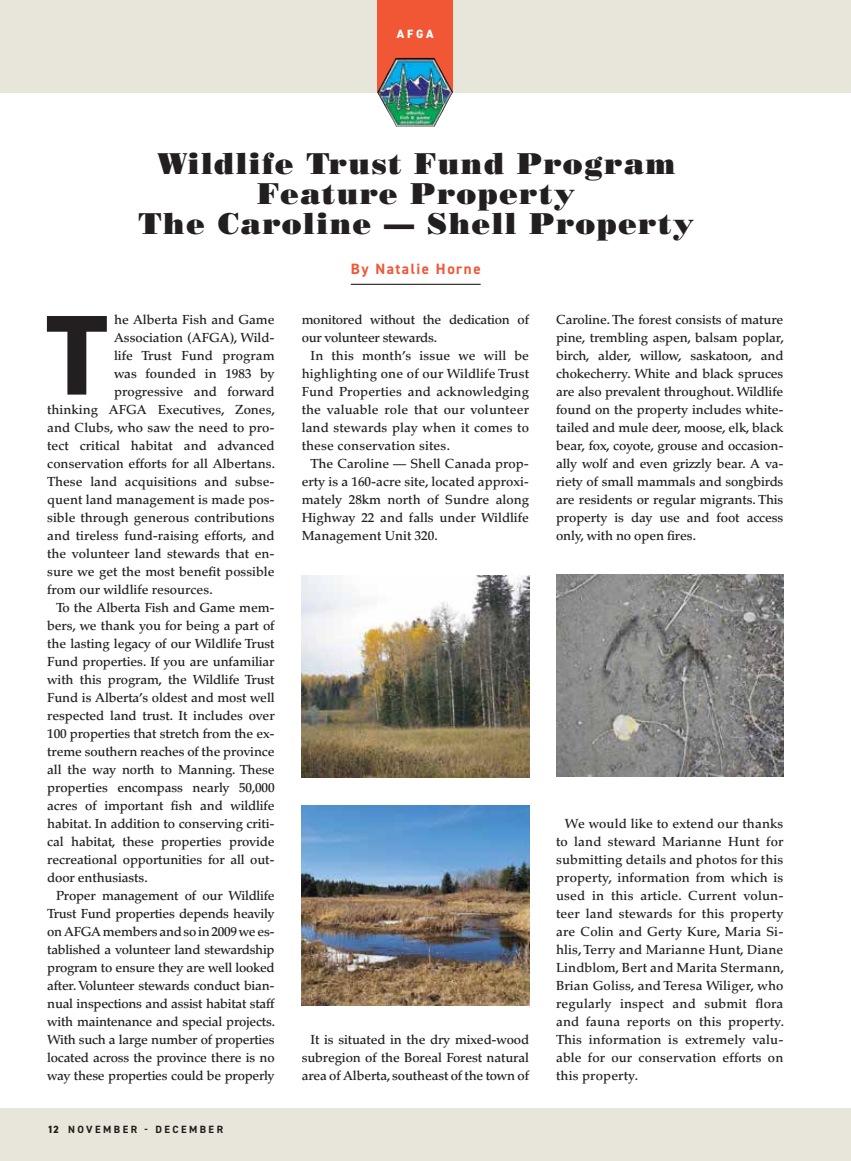
<style>
.page{position:relative;width:851px;height:1161px;background:#fff}
.page>*{position:absolute;margin:0;border:0;box-sizing:border-box;transform-origin:0 0}
.t1{font:800 113.85px "DIN2014";color:#231f20}
.t2{font:30px/30px "Bodoni Std Poster";letter-spacing:.05em;color:#231f20;text-align:center}
.t3{font:700 15px "DIN2014";letter-spacing:.1em;color:#f15635}
.t4{font:500 13.2px/18px "Palatino LT Std";letter-spacing:-.01em;color:#231f20;text-align:justify}
.t5{font:800 12px "DIN2014";color:#fff}
.t6{font:700 10.5px "DIN2014";letter-spacing:.235em;color:#231f20}
.s1{font-weight:800}
</style>
<div class="page">
<div style="left:0;top:1108px;width:850px;height:53px;background:#e8e6db"></div>
<hr style="left:850px;top:1108px;width:1px;height:53px;background:#e8e6db">
<div style="left:0;top:0;width:850px;height:93px;background:#e8e6db"></div>
<hr style="left:850px;top:0;width:1px;height:93px;background:#e8e6db">
<img style="left:377px;top:0;width:76px;height:92px">
<img style="left:377px;top:58px;width:18px;height:58px">
<img style="left:302px;top:575px;width:227px;height:202px">
<img style="left:302px;top:805px;width:227px;height:201px">
<img style="left:556px;top:575px;width:227px;height:202px">
<hr style="left:351px;top:284px;width:129px;height:1px;background:#231f20">
<p class="t5" style="left:397px;top:26px;width:38px">AFGA</p>
<h2 class="t2" style="left:138px;top:148px;width:557px">Wildlife Trust Fund Program<br>Feature Property<br>The Caroline — Shell Property</h2>
<p class="t3" style="left:351px;top:259px;width:131px">By Natalie Horne</p>
<h1 class="t1" style="left:46px;top:280px;width:64px">T</h1>
<p class="t4" style="left:556px;top:311px;width:229px">Caroline. The forest consists of mature pine, trembling aspen, balsam poplar, birch, alder, willow, saskatoon, and chokecherry. White and black spruces are also prevalent throughout. Wildlife found on the property includes white&shy;tailed and mule deer, moose, elk, black bear, fox, coyote, grouse and occasion&shy;ally wolf and even grizzly bear. A va&shy;riety of small mammals and songbirds are residents or regular migrants. This property is day use and foot access only, with no open fires.</p>
<p class="t4" style="left:114px;top:311px;width:162px">he Alberta Fish and Game</p>
<p class="t4" style="left:114px;top:329px;width:162px">Association (AFGA), Wild-</p>
<p class="t4" style="left:114px;top:347px;width:162px">life Trust Fund program</p>
<p class="t4" style="left:114px;top:365px;width:162px">was founded in 1983 by</p>
<p class="t4" style="left:114px;top:383px;width:162px">progressive and forward</p>
<p class="t4" style="left:47px;top:401px;width:229px">thinking AFGA Executives, Zones,</p>
<p class="t4" style="left:47px;top:419px;width:229px">and Clubs, who saw the need to pro-</p>
<p class="t4" style="left:47px;top:437px;width:229px">tect critical habitat and advanced</p>
<p class="t4" style="left:47px;top:455px;width:229px">conservation efforts for all Albertans.</p>
<p class="t4" style="left:47px;top:473px;width:229px">These land acquisitions and subse-</p>
<p class="t4" style="left:47px;top:491px;width:229px">quent land management is made pos-</p>
<p class="t4" style="left:47px;top:509px;width:229px">sible through generous contributions</p>
<p class="t4" style="left:47px;top:527px;width:229px">and tireless fund-raising efforts, and</p>
<p class="t4" style="left:47px;top:545px;width:229px">the volunteer land stewards that en-</p>
<p class="t4" style="left:47px;top:563px;width:229px">sure we get the most benefit possible</p>
<p class="t4" style="left:47px;top:581px;width:167px">from our wildlife resources.</p>
<p class="t4" style="left:56px;top:599px;width:220px">To the Alberta Fish and Game mem-</p>
<p class="t4" style="left:47px;top:617px;width:229px">bers, we thank you for being a part of</p>
<p class="t4" style="left:47px;top:635px;width:229px">the lasting legacy of our Wildlife Trust</p>
<p class="t4" style="left:47px;top:653px;width:229px">Fund properties. If you are unfamiliar</p>
<p class="t4" style="left:47px;top:671px;width:229px">with this program, the Wildlife Trust</p>
<p class="t4" style="left:47px;top:689px;width:229px">Fund is Alberta’s oldest and most well</p>
<p class="t4" style="left:47px;top:707px;width:229px">respected land trust. It includes over</p>
<p class="t4" style="left:47px;top:725px;width:229px">100 properties that stretch from the ex-</p>
<p class="t4" style="left:47px;top:743px;width:229px">treme southern reaches of the province</p>
<p class="t4" style="left:47px;top:761px;width:229px">all the way north to Manning. These</p>
<p class="t4" style="left:47px;top:779px;width:229px">properties encompass nearly 50,000</p>
<p class="t4" style="left:47px;top:797px;width:229px">acres of important fish and wildlife</p>
<p class="t4" style="left:47px;top:815px;width:229px">habitat. In addition to conserving criti-</p>
<p class="t4" style="left:47px;top:833px;width:229px">cal habitat, these properties provide</p>
<p class="t4" style="left:47px;top:851px;width:229px">recreational opportunities for all out-</p>
<p class="t4" style="left:47px;top:869px;width:102px">door enthusiasts.</p>
<p class="t4" style="left:56px;top:887px;width:220px">Proper management of our Wildlife</p>
<p class="t4" style="left:47px;top:905px;width:229px">Trust Fund properties depends heavily</p>
<p class="t4" style="left:47px;top:923px;width:229px">on AFGA members and so in 2009 we es-</p>
<p class="t4" style="left:47px;top:941px;width:229px">tablished a volunteer land stewardship</p>
<p class="t4" style="left:47px;top:959px;width:229px">program to ensure they are well looked</p>
<p class="t4" style="left:47px;top:977px;width:229px">after. Volunteer stewards conduct bian-</p>
<p class="t4" style="left:47px;top:995px;width:229px">nual inspections and assist habitat staff</p>
<p class="t4" style="left:47px;top:1013px;width:229px">with maintenance and special projects.</p>
<p class="t4" style="left:47px;top:1031px;width:229px">With such a large number of properties</p>
<p class="t4" style="left:47px;top:1049px;width:229px">located across the province there is no</p>
<p class="t4" style="left:47px;top:1066px;width:229px">way these properties could be properly</p>
<p class="t4" style="left:302px;top:311px;width:229px">monitored without the dedication of our volunteer stewards.</p>
<p class="t4" style="left:302px;top:347px;width:229px;text-indent:9px">In this month’s issue we will be highlighting one of our Wildlife Trust Fund Properties and acknowledging the valuable role that our volunteer land stewards play when it comes to these conservation sites.</p>
<p class="t4" style="left:302px;top:455px;width:229px;text-indent:9px">The Caroline — Shell Canada prop&shy;erty is a 160-acre site, located approxi&shy;mately 28km north of Sundre along Highway 22 and falls under Wildlife Management Unit 320.</p>
<p class="t4" style="left:556px;top:815px;width:229px;text-indent:9px">We would like to extend our thanks to land steward Marianne Hunt for submitting details and photos for this property, information from which is used in this article. Current volun&shy;teer land stewards for this property are Colin and Gerty Kure, Maria Si&shy;hlis, Terry and Marianne Hunt, Diane Lindblom, Bert and Marita Stermann, Brian Goliss, and Teresa Wiliger, who regularly inspect and submit flora and fauna reports on this property.<br>This information is extremely valu&shy;able for our conservation efforts on this property.</p>
<p class="t4" style="left:302px;top:1031px;width:229px;text-indent:9px">It is situated in the dry mixed-wood subregion of the Boreal Forest natural area of Alberta, southeast of the town of</p>
<p class="t6" style="left:47px;top:1122px;width:177px"><span class="s1">12</span> NOVEMBER - DECEMBER</p>
</div>
